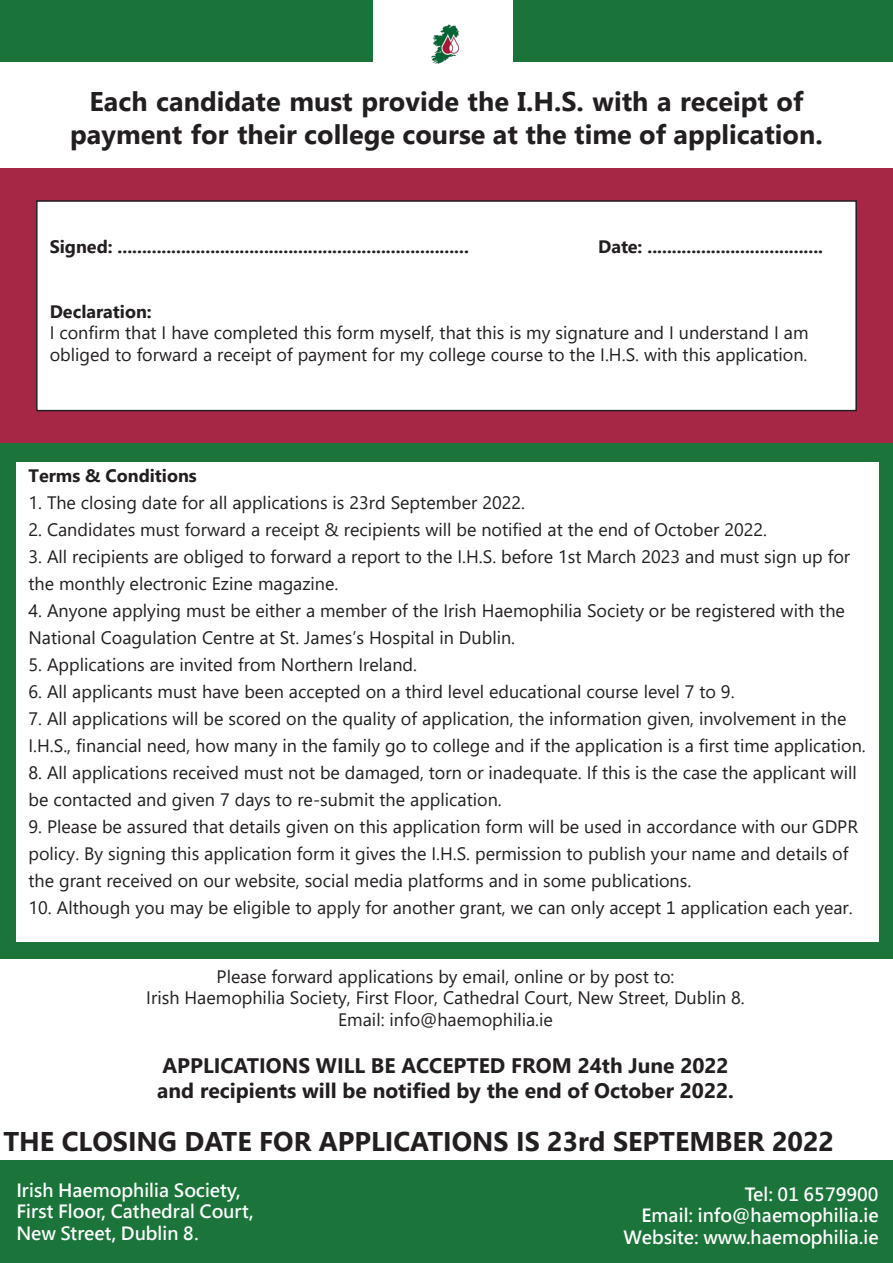
<style>
.page{position:relative;width:893px;height:1263px;background:#fff}
.page>*{position:absolute;margin:0;border:0;box-sizing:border-box;transform-origin:0 0}
.t1{font:700 27px/32.4px "Segoe UI";color:#231f20;text-align:center}
.t2{font:700 21px/25.2px "Segoe UI";color:#231f20}
.t3{font:18px/27px "Segoe UI";color:#231f20}
.t4{font:700 18px "Segoe UI";color:#231f20}
.t5{font:700 18px "Microsoft Jheng Hei";color:#fff}
.s1{font-weight:700}
</style>
<div class="page">
<div style="left:0;top:0;width:893px;height:62px;background:#1a7339"></div>
<div style="left:0;top:168px;width:893px;height:275px;background:#a52745"></div>
<div style="left:37px;top:201px;width:819px;height:210px;background:#fff"></div>
<div style="left:36px;top:200px;width:821px;height:211px;border:2px solid #231f20"></div>
<div style="left:0;top:443px;width:893px;height:516px;background:#1b743a"></div>
<div style="left:16px;top:463px;width:863px;height:479px;background:#fff"></div>
<div style="left:0;top:1161px;width:893px;height:102px;background:#1b743a"></div>
<div style="left:374px;top:0;width:139px;height:74px;background:#fff"></div>
<img style="left:431px;top:24px;width:29px;height:40px">
<p class="t1" style="left:70px;top:84px;width:754px">Each candidate must provide the I.H.S. with a receipt of payment for their college course at the time of application.</p>
<p class="t4" style="left:50px;top:230px;width:421px">Signed: ........................................................................</p>
<p class="t4" style="left:598px;top:230px;width:227px">Date: ....................................</p>
<p class="t3" style="left:50px;top:299px;width:760px;line-height:21.6px"><span class="s1">Declaration:<br></span>I confirm that I have completed this form myself, that this is my signature and I understand I am obliged to forward a receipt of payment for my college course to the I.H.S. with this application.</p>
<p class="t4" style="left:28px;top:462px;width:170px">Terms &amp; Conditions</p>
<p class="t3" style="left:28px;top:487px;width:498px">1. The closing date for all applications is 23rd September 2022.</p>
<p class="t3" style="left:28px;top:514px;width:740px">2. Candidates must forward a receipt &amp; recipients will be notified at the end of October 2022.</p>
<p class="t3" style="left:28px;top:541px;width:823px">3. All recipients are obliged to forward a report to the I.H.S. before 1st March 2023 and must sign up for the monthly electronic Ezine magazine.</p>
<p class="t3" style="left:28px;top:595px;width:818px">4. Anyone applying must be either a member of the Irish Haemophilia Society or be registered with the<br>National Coagulation Centre at St. James’s Hospital in Dublin.</p>
<p class="t3" style="left:28px;top:649px;width:390px">5. Applications are invited from Northern Ireland.</p>
<p class="t3" style="left:28px;top:676px;width:708px">6. All applicants must have been accepted on a third level educational course level 7 to 9.</p>
<p class="t3" style="left:28px;top:703px;width:839px">7. All applications will be scored on the quality of application, the information given, involvement in the<br>I.H.S., financial need, how many in the family go to college and if the application is a first time application.</p>
<p class="t3" style="left:28px;top:757px;width:830px">8. All applications received must not be damaged, torn or inadequate. If this is the case the applicant will be contacted and given 7 days to re-submit the application.</p>
<p class="t3" style="left:28px;top:811px;width:831px">9. Please be assured that details given on this application form will be used in accordance with our GDPR policy. By signing this application form it gives the I.H.S. permission to publish your name and details of the grant received on our website, social media platforms and in some publications.</p>
<p class="t3" style="left:28px;top:892px;width:826px">10. Although you may be eligible to apply for another grant, we can only accept 1 application each year.</p>
<p class="t3" style="left:146px;top:964px;width:600px;line-height:21.6px;text-align:center">Please forward applications by email, online or by post to:<br>Irish Haemophilia Society, First Floor, Cathedral Court, New Street, Dublin 8.<br>Email: info@haemophilia.ie</p>
<p class="t2" style="left:157px;top:1051px;width:578px">APPLICATIONS WILL BE ACCEPTED FROM 24th June 2022 and recipients will be notified by the end of October 2022.</p>
<p class="t1" style="left:3px;top:1123px;width:832px">THE CLOSING DATE FOR APPLICATIONS IS 23rd SEPTEMBER 2022</p>
<p class="t5" style="left:16px;top:1179px;width:226px">Irish Haemophilia Society,</p>
<p class="t5" style="left:16px;top:1200px;width:239px">First Floor, Cathedral Court,</p>
<p class="t5" style="left:16px;top:1222px;width:184px">New Street, Dublin 8.</p>
<p class="t5" style="left:745px;top:1183px;width:135px">Tel: 01 6579900</p>
<p class="t5" style="left:641px;top:1204px;width:239px">Email: info@haemophilia.ie</p>
<p class="t5" style="left:624px;top:1226px;width:256px">Website: www.haemophilia.ie</p>
</div>
